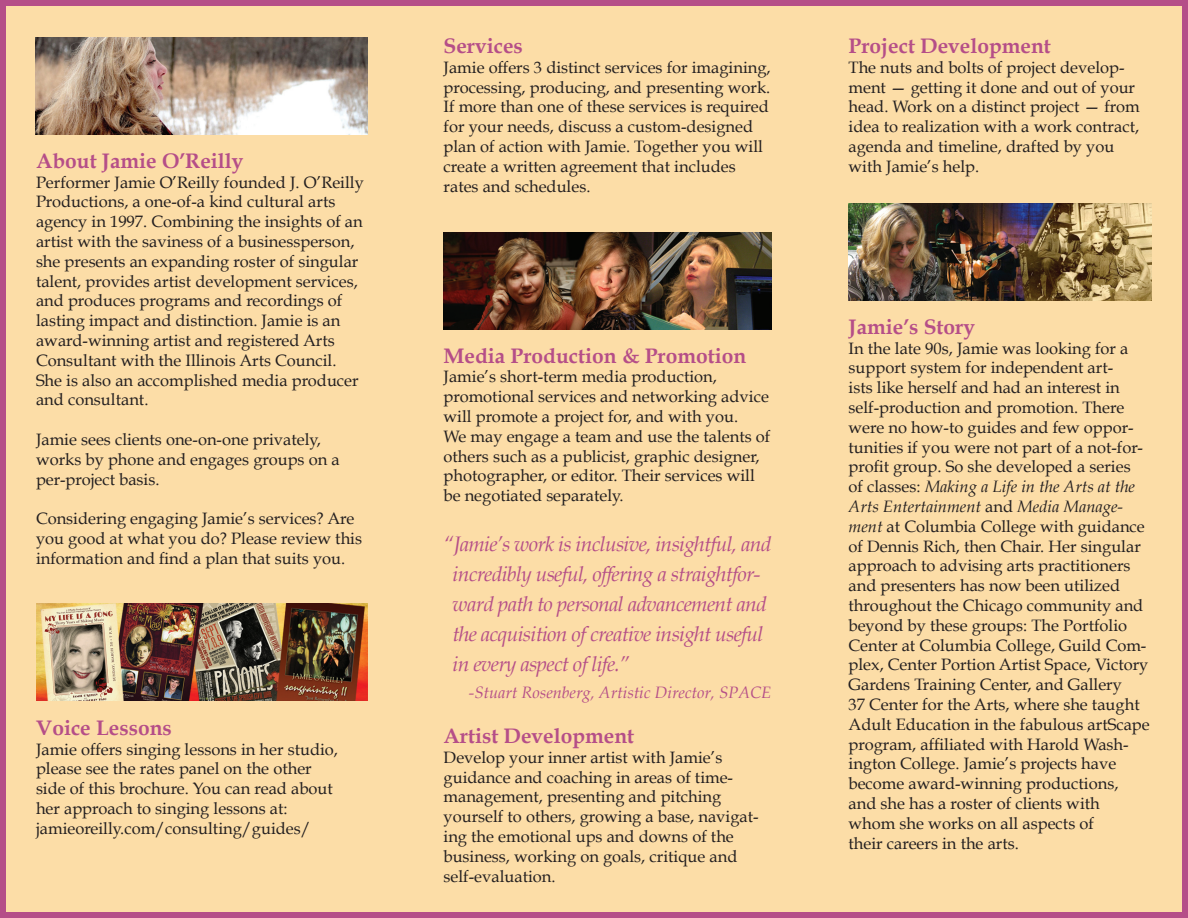
<style>
.page{position:relative;width:1188px;height:918px;background:#fff}
.page>*{position:absolute;margin:0;border:0;box-sizing:border-box;transform-origin:0 0}
.t1{font:italic 21px/30px "Book Antiqua";letter-spacing:-.03em;color:#b54e88}
.t2{font:700 21px "Book Antiqua";color:#b54e88}
.t3{font:16.5px/19.8px "Book Antiqua";color:#231f20}
.t4{font:italic 16.5px "Book Antiqua";color:#b54e88}
.s1{font-style:italic}
</style>
<div class="page">
<div style="left:3px;top:3px;width:1182px;height:912px;background:#fcdda7"></div>
<div style="left:0;top:0;width:1188px;height:918px;border:6px solid #b54e88"></div>
<img style="left:849px;top:203px;width:303px;height:97px">
<img style="left:444px;top:232px;width:327px;height:97px">
<img style="left:36px;top:604px;width:332px;height:96px">
<img style="left:36px;top:38px;width:332px;height:97px">
<p class="t2" style="left:36px;top:148px;width:209px">About Jamie O’Reilly</p>
<p class="t3" style="left:36px;top:172px;width:329px">Performer Jamie O’Reilly founded J. O’Reilly Productions, a one-of-a kind cultural arts agency in 1997. Combining the insights of an artist with the saviness of a businessperson, she presents an expanding roster of singular talent, provides artist development services, and produces programs and recordings of lasting impact and distinction. Jamie is an award-winning artist and registered Arts Consultant with the Illinois Arts Council.<br>She is also an accomplished media producer and consultant.</p>
<p class="t3" style="left:36px;top:430px;width:305px">Jamie sees clients one-on-one privately, works by phone and engages groups on a per-project basis.</p>
<p class="t3" style="left:36px;top:509px;width:328px">Considering engaging Jamie’s services? Are you good at what you do? Please review this information and find a plan that suits you.</p>
<p class="t2" style="left:36px;top:715px;width:137px">Voice Lessons</p>
<p class="t3" style="left:36px;top:739px;width:304px">Jamie offers singing lessons in her studio, please see the rates panel on the other side of this brochure. You can read about her approach to singing lessons at: jamieoreilly.com/consulting/guides/</p>
<p class="t2" style="left:444px;top:34px;width:81px">Services</p>
<p class="t3" style="left:444px;top:57px;width:329px">Jamie offers 3 distinct services for imagining, processing, producing, and presenting work.<br>If more than one of these services is required for your needs, discuss a custom-designed plan of action with Jamie. Together you will create a written agreement that includes rates and schedules.</p>
<p class="t2" style="left:444px;top:343px;width:304px">Media Production &amp; Promotion</p>
<p class="t3" style="left:444px;top:367px;width:328px">Jamie’s short-term media production, promotional services and networking advice will promote a project for, and with you.<br>We may engage a team and use the talents of others such as a publicist, graphic designer, photographer, or editor. Their services will be negotiated separately.</p>
<p class="t1" style="left:453px;top:529px;width:320px;text-indent:-9px">“Jamie’s work is inclusive, insightful, and incredibly useful, offering a straightfor&shy;ward path to personal advancement and the acquisition of creative insight useful in every aspect of life.”</p>
<p class="t4" style="left:469px;top:683px;width:304px">-Stuart Rosenberg, Artistic Director, SPACE</p>
<p class="t2" style="left:444px;top:724px;width:192px">Artist Development</p>
<p class="t3" style="left:444px;top:747px;width:317px">Develop your inner artist with Jamie’s guidance and coaching in areas of time&shy;management, presenting and pitching yourself to others, growing a base, navigat&shy;ing the emotional ups and downs of the business, working on goals, critique and self-evaluation.</p>
<p class="t2" style="left:849px;top:34px;width:204px">Project Development</p>
<p class="t3" style="left:849px;top:57px;width:293px">The nuts and bolts of project develop&shy;ment — getting it done and out of your head. Work on a distinct project — from idea to realization with a work contract, agenda and timeline, drafted by you with Jamie’s help.</p>
<p class="t2" style="left:849px;top:314px;width:128px">Jamie’s Story</p>
<p class="t3" style="left:849px;top:338px;width:303px">In the late 90s, Jamie was looking for a support system for independent art-<br>ists like herself and had an interest in self-production and promotion. There were no how-to guides and few oppor&shy;tunities if you were not part of a not-for&shy;profit group. So she developed a series<br>of classes: <span class="s1">Making a Life in the Arts at the Arts Entertainment</span> and <span class="s1">Media Manage&shy;ment</span> at Columbia College with guidance of Dennis Rich, then Chair. Her singular approach to advising arts practitioners and presenters has now been utilized throughout the Chicago community and beyond by these groups: The Portfolio Center at Columbia College, Guild Com&shy;plex, Center Portion Artist Space, Victory Gardens Training Center, and Gallery<br>37 Center for the Arts, where she taught Adult Education in the fabulous artScape program, affiliated with Harold Wash&shy;ington College. Jamie’s projects have become award-winning productions, and she has a roster of clients with whom she works on all aspects of<br>their careers in the arts.</p>
</div>
